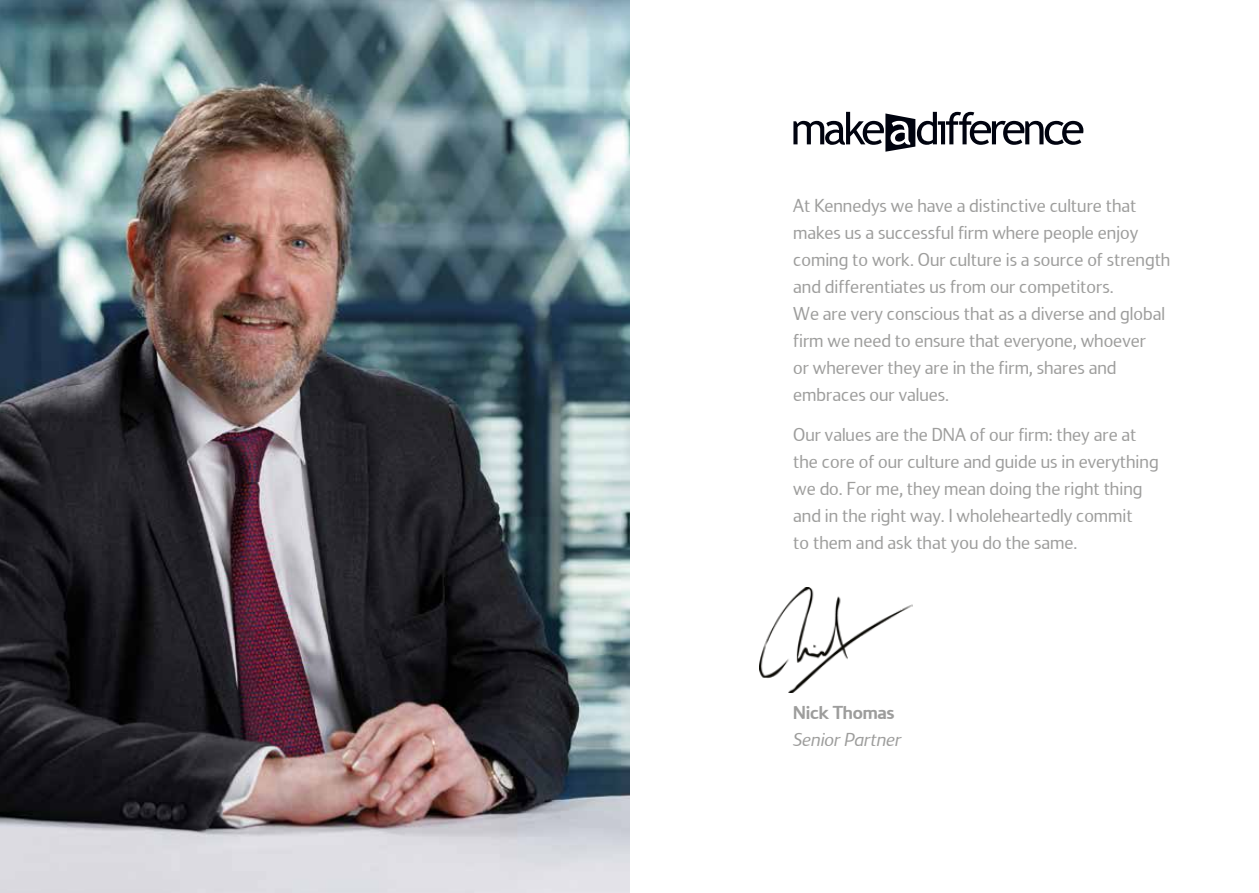
<style>
.page{position:relative;width:1259px;height:893px;background:#fff}
.page>*{position:absolute;margin:0;border:0;box-sizing:border-box;transform-origin:0 0}
.t1{font:19.5px/27px "Kennedys";color:#9d9d9c}
.t2{font:italic 19.5px "Kennedys";color:#9d9d9c}
.t3{font:700 19.5px "Kennedys";letter-spacing:-.01em;color:#9d9d9c}
</style>
<div class="page">
<img style="left:0;top:0;width:629px;height:893px">
<img style="left:760px;top:587px;width:152px;height:106px">
<svg style="left:793px;top:112px;width:290px;height:40px"></svg>
<p class="t1" style="left:793px;top:192px;width:379px">At Kennedys we have a distinctive culture that makes us a successful firm where people enjoy coming to work. Our culture is a source of strength and differentiates us from our competitors.<br>We are very conscious that as a diverse and global firm we need to ensure that everyone, whoever<br>or wherever they are in the firm, shares and embraces our values.</p>
<p class="t1" style="left:793px;top:421px;width:367px">Our values are the DNA of our firm: they are at the core of our culture and guide us in everything we do. For me, they mean doing the right thing and in the right way. I wholeheartedly commit<br>to them and ask that you do the same.</p>
<p class="t3" style="left:793px;top:702px;width:103px">Nick Thomas</p>
<p class="t2" style="left:793px;top:729px;width:110px">Senior Partner</p>
</div>
